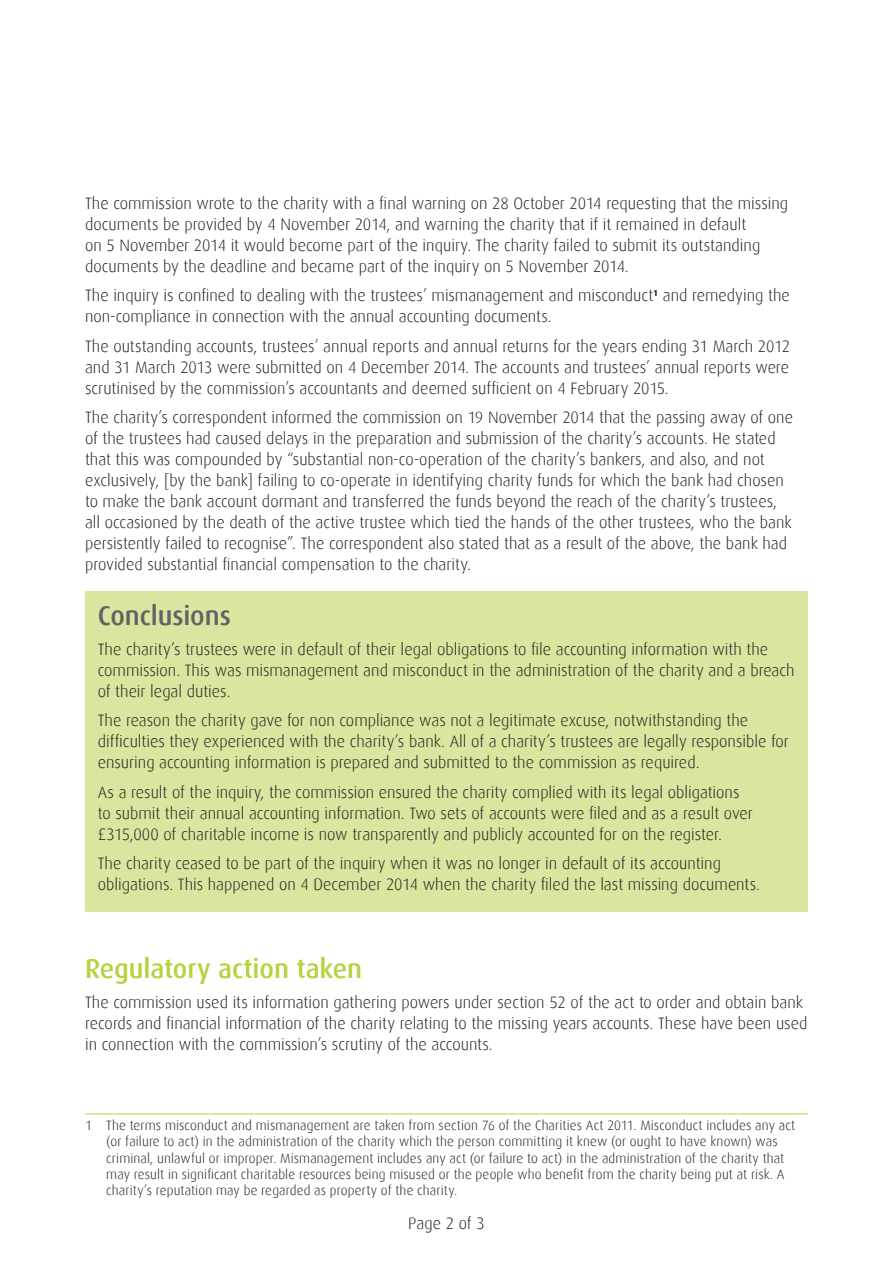
<style>
.page{position:relative;width:893px;height:1263px;background:#fff}
.page>*{position:absolute;margin:0;border:0;box-sizing:border-box;transform-origin:0 0}
.Heading_-_Green{font:500 27px "Dax";letter-spacing:-.005em;color:#b4d33e}
.Heading_-_Grey{font:500 27px "Dax";letter-spacing:-.005em;color:#636366}
.Body_Text{font:300 16.5px/21px "Dax";color:#231f20}
.Footnote{font:300 13.5px/16.2px "Dax";letter-spacing:.01em;color:#231f20}
</style>
<div class="page">
<div style="left:85px;top:591px;width:723px;height:321px;background:#d8e69f"></div>
<hr style="left:85px;top:1113px;width:723px;height:1px;background:#b4d33e">
<p class="Body_Text" style="left:85px;top:193px;width:705px">The commission wrote to the charity with a final warning on 28 October 2014 requesting that the missing documents be provided by 4 November 2014, and warning the charity that if it remained in default<br>on 5 November 2014 it would become part of the inquiry. The charity failed to submit its outstanding documents by the deadline and became part of the inquiry on 5 November 2014.</p>
<p class="Body_Text" style="left:85px;top:285px;width:706px">The inquiry is confined to dealing with the trustees’ mismanagement and misconduct<sup>1</sup> and remedying the non-compliance in connection with the annual accounting documents.</p>
<p class="Body_Text" style="left:85px;top:336px;width:706px;text-align:justify">The outstanding accounts, trustees’ annual reports and annual returns for the years ending 31 March 2012 and 31 March 2013 were submitted on 4 December 2014. The accounts and trustees’ annual reports were scrutinised by the commission’s accountants and deemed sufficient on 4 February 2015.</p>
<p class="Body_Text" style="left:85px;top:407px;width:710px">The charity’s correspondent informed the commission on 19 November 2014 that the passing away of one of the trustees had caused delays in the preparation and submission of the charity’s accounts. He stated that this was compounded by “substantial non-co-operation of the charity’s bankers, and also, and not exclusively, [by the bank] failing to co-operate in identifying charity funds for which the bank had chosen to make the bank account dormant and transferred the funds beyond the reach of the charity’s trustees, all occasioned by the death of the active trustee which tied the hands of the other trustees, who the bank persistently failed to recognise”. The correspondent also stated that as a result of the above, the bank had provided substantial financial compensation to the charity.</p>
<p class="Heading_-_Grey" style="left:98px;top:601px;width:135px">Conclusions</p>
<p class="Body_Text" style="left:98px;top:639px;width:698px">The charity’s trustees were in default of their legal obligations to file accounting information with the commission. This was mismanagement and misconduct in the administration of the charity and a breach of their legal duties.</p>
<p class="Body_Text" style="left:98px;top:710px;width:693px">The reason the charity gave for non compliance was not a legitimate excuse, notwithstanding the difficulties they experienced with the charity’s bank. All of a charity’s trustees are legally responsible for ensuring accounting information is prepared and submitted to the commission as required.</p>
<p class="Body_Text" style="left:98px;top:782px;width:657px">As a result of the inquiry, the commission ensured the charity complied with its legal obligations to submit their annual accounting information. Two sets of accounts were filed and as a result over £315,000 of charitable income is now transparently and publicly accounted for on the register.</p>
<p class="Body_Text" style="left:98px;top:853px;width:664px">The charity ceased to be part of the inquiry when it was no longer in default of its accounting obligations. This happened on 4 December 2014 when the charity filed the last missing documents.</p>
<p class="Heading_-_Green" style="left:85px;top:954px;width:279px">Regulatory action taken</p>
<p class="Body_Text" style="left:85px;top:991px;width:724px">The commission used its information gathering powers under section 52 of the act to order and obtain bank records and financial information of the charity relating to the missing years accounts. These have been used in connection with the commission’s scrutiny of the accounts.</p>
<p class="Footnote" style="left:106px;top:1117px;width:690px;text-indent:-21px">1 The terms misconduct and mismanagement are taken from section 76 of the Charities Act 2011. Misconduct includes any act (or failure to act) in the administration of the charity which the person committing it knew (or ought to have known) was criminal, unlawful or improper. Mismanagement includes any act (or failure to act) in the administration of the charity that may result in significant charitable resources being misused or the people who benefit from the charity being put at risk. A charity’s reputation may be regarded as property of the charity.</p>
<p class="Body_Text" style="left:408px;top:1213px;width:78px">Page 2 of 3</p>
</div>
